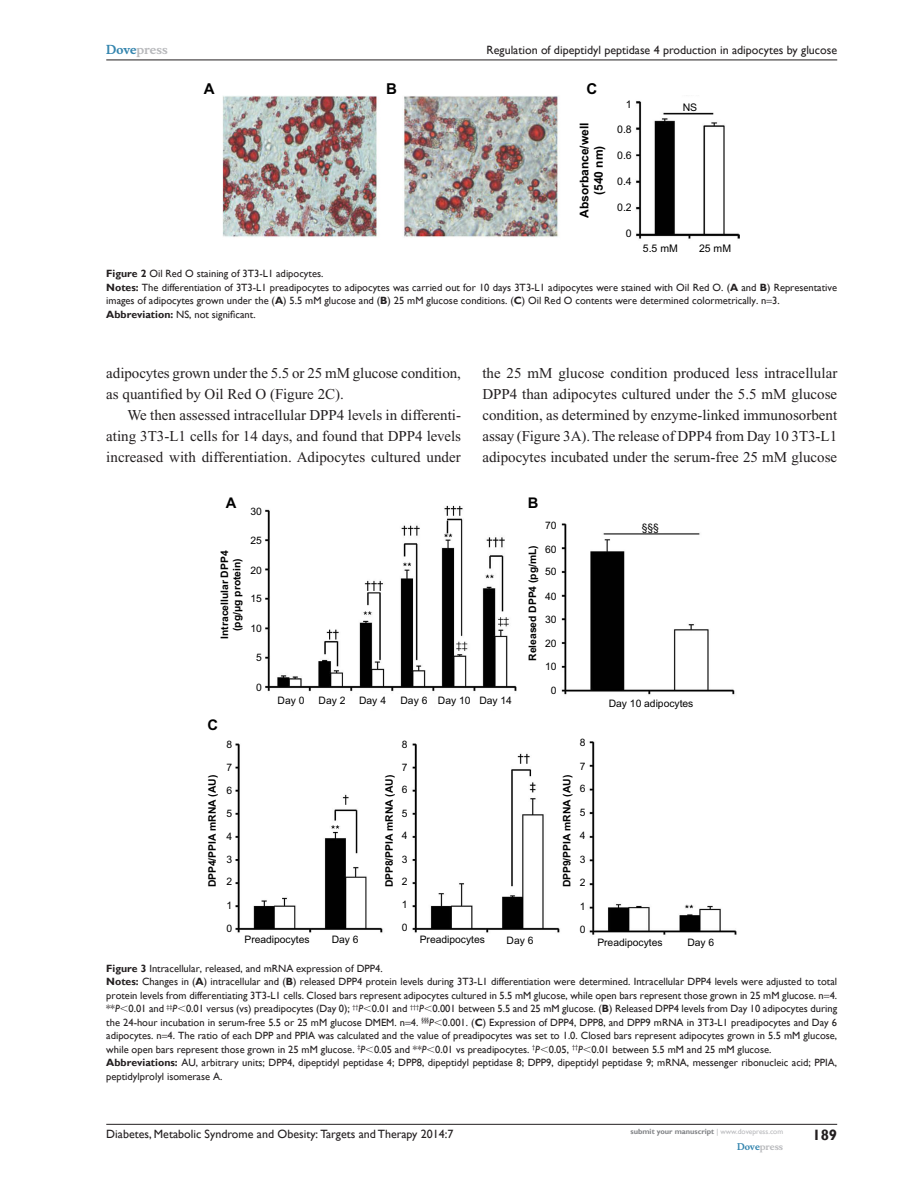
<style>
.page{position:relative;width:918px;height:1188px;background:#fff}
.page>*{position:absolute;margin:0;border:0;box-sizing:border-box;transform-origin:0 0}
.Tx{font:15px/21px "Times New Roman";color:#231f20;text-align:justify}
.TxF{font:15px/21px "Times New Roman";letter-spacing:-.005em;color:#231f20}
.t1{font:700 15px "Gill Sans";color:#231f20}
.t2{font:700 15px "Arial";color:#000}
.t3{font:700 14.7px "Arial";color:#000}
.t4{font:12px "Gill Sans";color:#231f20}
.t5{font:700 12px/14.4px "Arial";color:#000;text-align:center}
.t6{font:700 12px "Musee";color:#b8b9bc}
.FC{font:10.5px/13.5px "Gill Sans";color:#231f20}
.t7{font:10.5px "Arial";color:#000}
.t8{font:10.35px/22px "Arial";color:#000}
.t9{font:700 10.35px/12.3px "Arial";color:#000;text-align:center}
.t10{font:700 9px "Musee";color:#b8b9bc}
.t11{font:700 7.5px "Gill Sans";color:#808285}
.s1{color:#3485ae}
.s2{font-weight:700}
.s3{font-style:italic}
.s4{font-family:"Mathematical Pi One"}
.s5{font-weight:400;color:#b8b9bc}
</style>
<div class="page">
<hr style="left:106px;top:1124px;width:731px;height:1px;background:#231f20">
<hr style="left:106px;top:60px;width:731px;height:1px;background:#231f20">
<img style="left:223px;top:95px;width:517px;height:144px">
<img style="left:236px;top:506px;width:501px;height:429px">
<p class="t6" style="left:106px;top:43px;width:63px"><span class="s1">Dove</span>press</p>
<p class="t2" style="left:204px;top:80px;width:12px">A</p>
<p class="t4" style="left:487px;top:43px;width:352px">Regulation of dipeptidyl peptidase 4 production in adipocytes by glucose</p>
<p class="t2" style="left:386px;top:80px;width:12px">B</p>
<p class="t2" style="left:587px;top:80px;width:12px">C</p>
<p class="t5" style="left:577px;top:218px;width:97px;rotate:-90deg">Absorbance/well (540 nm)</p>
<p class="t7" style="left:626px;top:98px;width:7px">1</p>
<p class="t7" style="left:617px;top:123px;width:16px">0.8</p>
<p class="t7" style="left:617px;top:150px;width:16px">0.6</p>
<p class="t7" style="left:617px;top:175px;width:16px">0.4</p>
<p class="t7" style="left:617px;top:202px;width:16px">0.2</p>
<p class="t7" style="left:626px;top:227px;width:7px">0</p>
<p class="t7" style="left:683px;top:101px;width:16px">NS</p>
<p class="t7" style="left:643px;top:242px;width:37px">5.5 mM</p>
<p class="t7" style="left:699px;top:242px;width:34px">25 mM</p>
<p class="FC" style="left:106px;top:267px;width:219px"><span class="s2">Figure 2</span> Oil Red O staining of 3T3-L1 adipocytes.</p>
<p class="FC" style="left:106px;top:280px;width:732px"><span class="s2">Notes:</span> The differentiation of 3T3-L1 preadipocytes to adipocytes was carried out for 10 days 3T3-L1 adipocytes were stained with Oil Red O. (<span class="s2">A</span> and <span class="s2">B</span>) Representative images of adipocytes grown under the (<span class="s2">A</span>) 5.5 mM glucose and (<span class="s2">B</span>) 25 mM glucose conditions. (<span class="s2">C</span>) Oil Red O contents were determined colormetrically. n 3.</p>
<p class="FC" style="left:106px;top:307px;width:151px"><span class="s2">Abbreviation:</span> NS, not significant.</p>
<p class="TxF" style="left:106px;top:363px;width:356px">adipocytes grown under the 5.5 or 25 mM glucose condition, as quantified by Oil Red O (Figure 2C).</p>
<p class="Tx" style="left:106px;top:405px;width:356px;text-indent:21px">We then assessed intracellular DPP4 levels in differenti&shy;ating 3T3-L1 cells for 14 days, and found that DPP4 levels increased with differentiation. Adipocytes cultured under</p>
<p class="t3" style="left:226px;top:494px;width:12px">A</p>
<p class="t8" style="left:250px;top:500px;width:13px">30</p>
<p class="t8" style="left:250px;top:529px;width:13px">25</p>
<p class="t9" style="left:219px;top:639px;width:90px;rotate:-90deg">Intracellular DPP4 (pg/µg protein)</p>
<p class="t8" style="left:250px;top:559px;width:13px">20</p>
<p class="t8" style="left:250px;top:587px;width:13px">15</p>
<p class="t8" style="left:250px;top:618px;width:13px">10</p>
<p class="t8" style="left:256px;top:647px;width:7px">5</p>
<p class="t8" style="left:256px;top:676px;width:7px">0</p>
<p class="Tx" style="left:482px;top:363px;width:357px">the 25 mM glucose condition produced less intracellular DPP4 than adipocytes cultured under the 5.5 mM glucose condition, as determined by enzyme-linked immunosorbent assay (Figure 3A). The release of DPP4 from Day 10 3T3-L1 adipocytes incubated under the serum-free 25 mM glucose</p>
<p class="t3" style="left:528px;top:494px;width:12px">B</p>
<p class="t8" style="left:545px;top:514px;width:13px">70</p>
<p class="t8" style="left:642px;top:517px;width:19px">§§§</p>
<p class="t8" style="left:545px;top:561px;width:13px">50</p>
<p class="t8" style="left:545px;top:538px;width:13px">60</p>
<p class="t9" style="left:526px;top:661px;width:117px;rotate:-90deg">Released DPP4 (pg/mL)</p>
<p class="t8" style="left:545px;top:585px;width:13px">40</p>
<p class="t8" style="left:545px;top:609px;width:13px">30</p>
<p class="t8" style="left:545px;top:632px;width:13px">20</p>
<p class="t8" style="left:545px;top:656px;width:13px">10</p>
<p class="t8" style="left:551px;top:679px;width:7px">0</p>
<p class="t3" style="left:207px;top:716px;width:12px">C</p>
<p class="t9" style="left:206px;top:887px;width:114px;rotate:-90deg">DPP4/PPIA mRNA (AU)</p>
<p class="t8" style="left:226px;top:733px;width:7px;line-height:22.6px">8<br>7</p>
<p class="t8" style="left:226px;top:779px;width:7px">6</p>
<p class="t8" style="left:226px;top:802px;width:7px">5</p>
<p class="t8" style="left:226px;top:825px;width:7px">4</p>
<p class="t8" style="left:226px;top:848px;width:7px">3<br>2</p>
<p class="t8" style="left:226px;top:894px;width:7px">1</p>
<p class="t8" style="left:226px;top:917px;width:7px">0</p>
<p class="t8" style="left:278px;top:690px;width:28px">Day 0</p>
<p class="t8" style="left:319px;top:690px;width:28px">Day 2</p>
<p class="t8" style="left:359px;top:690px;width:28px">Day 4</p>
<p class="t8" style="left:401px;top:690px;width:28px">Day 6</p>
<p class="t8" style="left:438px;top:690px;width:76px">Day 10 Day 14</p>
<p class="t8" style="left:609px;top:693px;width:86px">Day 10 adipocytes</p>
<p class="t8" style="left:402px;top:733px;width:7px">8</p>
<p class="t8" style="left:402px;top:756px;width:7px">7</p>
<p class="t8" style="left:402px;top:779px;width:7px">6</p>
<p class="t8" style="left:402px;top:802px;width:7px">5</p>
<p class="t8" style="left:402px;top:825px;width:7px">4</p>
<p class="t8" style="left:402px;top:848px;width:7px">3<br>2</p>
<p class="t8" style="left:402px;top:893px;width:7px">1</p>
<p class="t8" style="left:402px;top:917px;width:7px">0</p>
<p class="t9" style="left:383px;top:887px;width:114px;rotate:-90deg">DPP8/PPIA mRNA (AU)</p>
<p class="t8" style="left:580px;top:732px;width:7px">8</p>
<p class="t8" style="left:580px;top:755px;width:7px">7</p>
<p class="t8" style="left:580px;top:778px;width:7px">6</p>
<p class="t8" style="left:580px;top:801px;width:7px">5</p>
<p class="t8" style="left:580px;top:824px;width:7px">4</p>
<p class="t8" style="left:580px;top:849px;width:7px">3</p>
<p class="t8" style="left:580px;top:872px;width:7px">2</p>
<p class="t8" style="left:580px;top:896px;width:7px">1<br>0</p>
<p class="t9" style="left:561px;top:887px;width:114px;rotate:-90deg">DPP9/PPIA mRNA (AU)</p>
<p class="t8" style="left:244px;top:929px;width:67px">Preadipocytes</p>
<p class="t8" style="left:332px;top:929px;width:28px">Day 6</p>
<p class="t8" style="left:420px;top:928px;width:67px">Preadipocytes</p>
<p class="t8" style="left:507px;top:929px;width:28px">Day 6</p>
<p class="t8" style="left:597px;top:932px;width:67px">Preadipocytes</p>
<p class="t8" style="left:687px;top:932px;width:28px">Day 6</p>
<p class="FC" style="left:106px;top:961px;width:278px"><span class="s2">Figure 3</span> Intracellular, released, and mRNA expression of DPP4.</p>
<p class="FC" style="left:106px;top:975px;width:732px;text-align:justify"><span class="s2">Notes:</span> Changes in (<span class="s2">A</span>) intracellular and (<span class="s2">B</span>) released DPP4 protein levels during 3T3-L1 differentiation were determined. Intracellular DPP4 levels were adjusted to total protein levels from differentiating 3T3-L1 cells. Closed bars represent adipocytes cultured in 5.5 mM glucose, while open bars represent those grown in 25 mM glucose. n 4. **<span class="s3">P</span><span class="s4">,</span>0.01 and <sup>‡‡</sup><span class="s3">P</span><span class="s4">,</span>0.01 versus (vs) preadipocytes (Day 0); <sup>††</sup><span class="s3">P</span><span class="s4">,</span>0.01 and <sup>†††</sup><span class="s3">P</span><span class="s4">,</span>0.001 between 5.5 and 25 mM glucose. (<span class="s2">B</span>) Released DPP4 levels from Day 10 adipocytes during the 24-hour incubation in serum-free 5.5 or 25 mM glucose DMEM. n 4. <sup>§§§</sup><span class="s3">P</span><span class="s4">,</span>0.001. (<span class="s2">C</span>) Expression of DPP4, DPP8, and DPP9 mRNA in 3T3-L1 preadipocytes and Day 6 adipocytes. n 4. The ratio of each DPP and PPIA was calculated and the value of preadipocytes was set to 1.0. Closed bars represent adipocytes grown in 5.5 mM glucose, while open bars represent those grown in 25 mM glucose. <sup>‡</sup><span class="s3">P</span><span class="s4">,</span>0.05 and **<span class="s3">P</span><span class="s4">,</span>0.01 vs preadipocytes. <sup>†</sup><span class="s3">P</span><span class="s4">,</span>0.05, <sup>††</sup><span class="s3">P</span><span class="s4">,</span>0.01 between 5.5 mM and 25 mM glucose.</p>
<p class="FC" style="left:106px;top:1056px;width:732px"><span class="s2">Abbreviations:</span> AU, arbitrary units; DPP4, dipeptidyl peptidase 4; DPP8, dipeptidyl peptidase 8; DPP9, dipeptidyl peptidase 9; mRNA, messenger ribonucleic acid; PPIA, peptidylprolyl isomerase A.</p>
<p class="t4" style="left:106px;top:1127px;width:349px">Diabetes, Metabolic Syndrome and Obesity: Targets and Therapy 2014:7</p>
<p class="t11" style="left:631px;top:1127px;width:154px">submit your manuscript <span class="s5">| www.dovepress.com</span></p>
<p class="t10" style="left:737px;top:1141px;width:48px"><span class="s1">Dove</span>press</p>
<h1 class="t1" style="left:812px;top:1126px;width:26px">189</h1>
</div>
